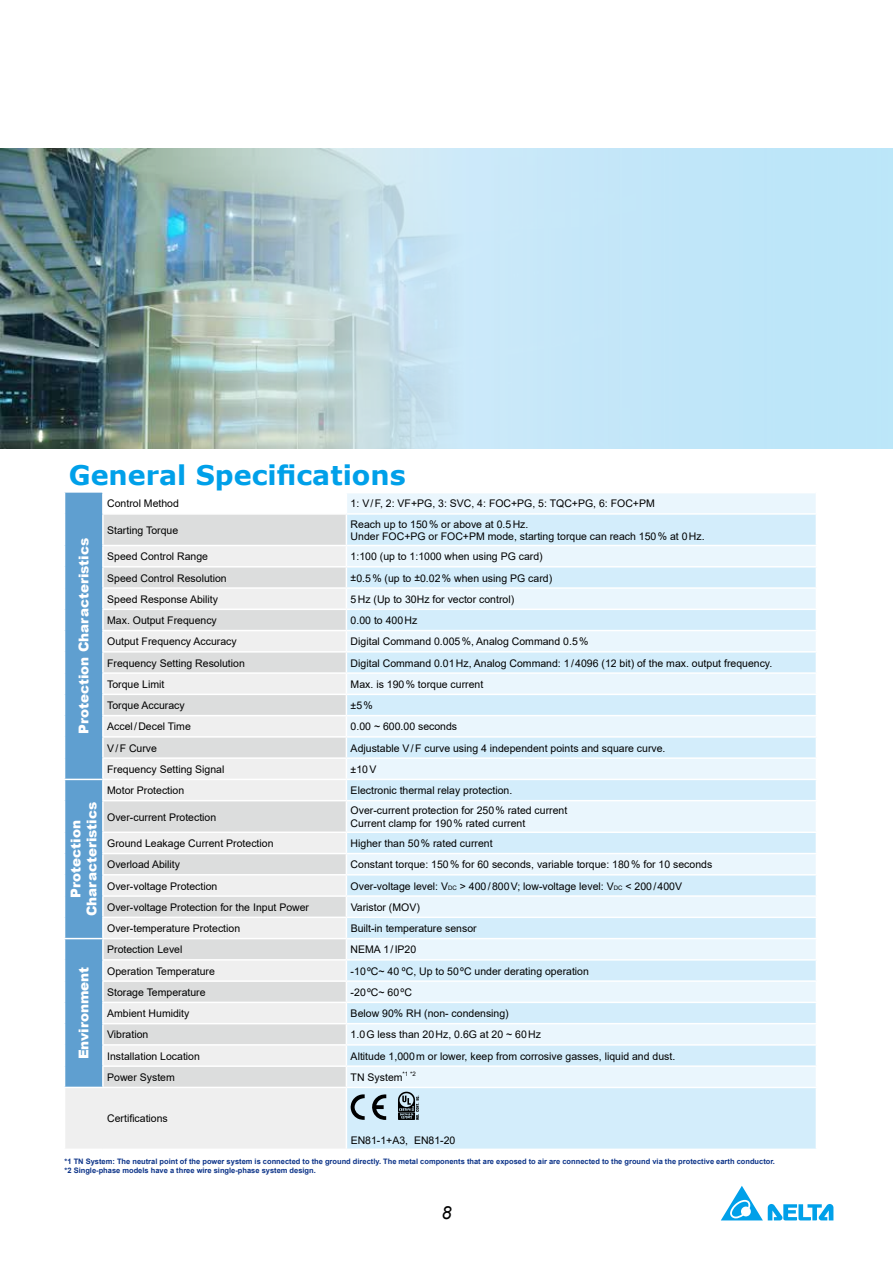
<style>
.page{position:relative;width:893px;height:1263px;background:#fff}
.page>*{position:absolute;margin:0;border:0;box-sizing:border-box;transform-origin:0 0}
.t1{font:700 27px "Verdana";color:#00a0e9}
.t2{font:italic 18px "Arial";color:#000}
.t3{font:900 13.5px/16.2px "Arial";color:#fff;text-align:center}
.t4{font:10.5px/12.6px "Arial";color:#000}
.t5{font:700 7.5px/9px "Arial";color:#0c3388}
.t6{font:6.15px "Arial";color:#000}
.s1{font-size:6.15px}
</style>
<div class="page">
<svg style="left:721px;top:1186px;width:112px;height:34px"></svg>
<div style="left:0;top:149px;width:893px;height:300px;background:#c0e6f9"></div>
<img style="left:0;top:149px;width:533px;height:300px">
<div style="left:347px;top:493px;width:469px;height:20px;background:#eaf6fd"></div>
<div style="left:104px;top:515px;width:242px;height:30px;background:#dcdddd"></div>
<svg style="left:347px;top:515px;width:469px;height:633px;background:#ddf1fb"></svg>
<svg style="left:65px;top:546px;width:281px;height:602px;fill:#efefef"></svg>
<hr style="left:346px;top:545px;width:471px;height:1px;background:#fff">
<hr style="left:346px;top:566px;width:471px;height:1px;background:#fff">
<hr style="left:346px;top:587px;width:471px;height:2px;background:#fff">
<hr style="left:346px;top:608px;width:471px;height:2px;background:#fff">
<hr style="left:346px;top:630px;width:471px;height:1px;background:#fff">
<hr style="left:346px;top:651px;width:471px;height:2px;background:#fff">
<hr style="left:346px;top:672px;width:471px;height:2px;background:#fff">
<hr style="left:346px;top:694px;width:471px;height:1px;background:#fff">
<hr style="left:346px;top:715px;width:471px;height:1px;background:#fff">
<hr style="left:346px;top:736px;width:471px;height:2px;background:#fff">
<hr style="left:346px;top:757px;width:471px;height:2px;background:#fff">
<hr style="left:346px;top:779px;width:471px;height:1px;background:#fff">
<hr style="left:346px;top:800px;width:471px;height:1px;background:#fff">
<hr style="left:346px;top:831px;width:471px;height:2px;background:#fff">
<hr style="left:346px;top:853px;width:471px;height:1px;background:#fff">
<hr style="left:346px;top:874px;width:471px;height:1px;background:#fff">
<hr style="left:346px;top:895px;width:471px;height:2px;background:#fff">
<hr style="left:346px;top:916px;width:471px;height:2px;background:#fff">
<hr style="left:346px;top:938px;width:471px;height:1px;background:#fff">
<hr style="left:346px;top:959px;width:471px;height:1px;background:#fff">
<hr style="left:346px;top:980px;width:471px;height:2px;background:#fff">
<hr style="left:346px;top:1002px;width:471px;height:1px;background:#fff">
<hr style="left:346px;top:1023px;width:471px;height:1px;background:#fff">
<hr style="left:346px;top:1044px;width:471px;height:2px;background:#fff">
<hr style="left:346px;top:1065px;width:471px;height:2px;background:#fff">
<hr style="left:346px;top:1087px;width:471px;height:1px;background:#fff">
<hr style="left:102px;top:566px;width:244px;height:1px;background:#fff">
<hr style="left:102px;top:587px;width:244px;height:2px;background:#fff">
<hr style="left:102px;top:608px;width:244px;height:2px;background:#fff">
<hr style="left:102px;top:630px;width:244px;height:1px;background:#fff">
<hr style="left:102px;top:651px;width:244px;height:2px;background:#fff">
<hr style="left:102px;top:672px;width:244px;height:2px;background:#fff">
<hr style="left:102px;top:694px;width:244px;height:1px;background:#fff">
<hr style="left:102px;top:715px;width:244px;height:1px;background:#fff">
<hr style="left:102px;top:736px;width:244px;height:2px;background:#fff">
<hr style="left:102px;top:757px;width:244px;height:2px;background:#fff">
<hr style="left:103px;top:779px;width:243px;height:1px;background:#fff">
<hr style="left:102px;top:800px;width:244px;height:1px;background:#fff">
<hr style="left:102px;top:831px;width:244px;height:2px;background:#fff">
<hr style="left:102px;top:853px;width:244px;height:1px;background:#fff">
<hr style="left:102px;top:874px;width:244px;height:1px;background:#fff">
<hr style="left:102px;top:895px;width:244px;height:2px;background:#fff">
<hr style="left:102px;top:916px;width:244px;height:2px;background:#fff">
<hr style="left:103px;top:938px;width:243px;height:1px;background:#fff">
<hr style="left:102px;top:959px;width:244px;height:1px;background:#fff">
<hr style="left:102px;top:980px;width:244px;height:2px;background:#fff">
<hr style="left:102px;top:1002px;width:244px;height:1px;background:#fff">
<hr style="left:102px;top:1023px;width:244px;height:1px;background:#fff">
<svg style="left:64px;top:493px;width:40px;height:594px;background:#73abd5"></svg>
<hr style="left:102px;top:1044px;width:244px;height:2px;background:#fff">
<hr style="left:102px;top:1065px;width:244px;height:2px;background:#fff">
<hr style="left:103px;top:1087px;width:243px;height:1px;background:#fff">
<hr style="left:64px;top:1087px;width:39px;height:1px;background:#fff">
<svg style="left:371px;top:1094px;width:15px;height:26px"></svg>
<svg style="left:351px;top:1094px;width:14px;height:26px"></svg>
<svg style="left:398px;top:1092px;width:21px;height:28px"></svg>
<h1 class="t1" style="left:69px;top:456px;width:338px">General Specifications</h1>
<p class="t3" style="left:75px;top:734px;width:198px;rotate:-90deg">Protection Characteristics</p>
<p class="t3" style="left:67px;top:916px;width:116px;rotate:-90deg">Protection<br>Characteristics</p>
<p class="t4" style="left:107px;top:497px;width:73px">Control Method</p>
<p class="t4" style="left:351px;top:497px;width:306px">1: V / F, 2: VF+PG, 3: SVC, 4: FOC+PG, 5: TQC+PG, 6: FOC+PM</p>
<p class="t4" style="left:107px;top:524px;width:73px">Starting Torque</p>
<p class="t4" style="left:351px;top:517px;width:355px">Reach up to 150 % or above at 0.5 Hz.<br>Under FOC+PG or FOC+PM mode, starting torque can reach 150 % at 0 Hz.</p>
<p class="t4" style="left:107px;top:550px;width:102px">Speed Control Range</p>
<p class="t4" style="left:351px;top:550px;width:194px">1:100 (up to 1:1000 when using PG card)</p>
<p class="t4" style="left:107px;top:571px;width:121px">Speed Control Resolution</p>
<p class="t4" style="left:351px;top:571px;width:203px">±0.5 % (up to ±0.02 % when using PG card)</p>
<p class="t4" style="left:107px;top:593px;width:112px">Speed Response Ability</p>
<p class="t4" style="left:351px;top:593px;width:165px">5 Hz (Up to 30Hz for vector control)</p>
<p class="t4" style="left:107px;top:614px;width:111px">Max. Output Frequency</p>
<p class="t4" style="left:351px;top:614px;width:68px">0.00 to 400 Hz</p>
<p class="t4" style="left:107px;top:635px;width:131px">Output Frequency Accuracy</p>
<p class="t4" style="left:351px;top:635px;width:239px">Digital Command 0.005 %, Analog Command 0.5 %</p>
<p class="t4" style="left:107px;top:656px;width:139px">Frequency Setting Resolution</p>
<p class="t4" style="left:351px;top:656px;width:423px">Digital Command 0.01 Hz, Analog Command: 1 / 4096 (12 bit) of the max. output frequency.</p>
<p class="t4" style="left:107px;top:678px;width:59px">Torque Limit</p>
<p class="t4" style="left:351px;top:678px;width:134px">Max. is 190 % torque current</p>
<p class="t4" style="left:107px;top:699px;width:79px">Torque Accuracy</p>
<p class="t4" style="left:351px;top:699px;width:24px">±5 %</p>
<p class="t4" style="left:107px;top:720px;width:85px">Accel / Decel Time</p>
<p class="t4" style="left:351px;top:720px;width:108px">0.00 ~ 600.00 seconds</p>
<p class="t4" style="left:107px;top:741px;width:51px">V / F Curve</p>
<p class="t4" style="left:351px;top:741px;width:316px">Adjustable V / F curve using 4 independent points and square curve.</p>
<p class="t4" style="left:107px;top:763px;width:119px">Frequency Setting Signal</p>
<p class="t4" style="left:351px;top:763px;width:27px">±10 V</p>
<p class="t4" style="left:107px;top:784px;width:79px">Motor Protection</p>
<p class="t4" style="left:351px;top:784px;width:163px">Electronic thermal relay protection.</p>
<p class="t4" style="left:107px;top:810px;width:111px">Over-current Protection</p>
<p class="t4" style="left:351px;top:804px;width:218px">Over-current protection for 250 % rated current<br>Current clamp for 190 % rated current</p>
<p class="t4" style="left:107px;top:837px;width:168px">Ground Leakage Current Protection</p>
<p class="t4" style="left:351px;top:837px;width:143px">Higher than 50 % rated current</p>
<p class="t4" style="left:107px;top:858px;width:74px">Overload Ability</p>
<p class="t4" style="left:351px;top:858px;width:363px">Constant torque: 150 % for 60 seconds, variable torque: 180 % for 10 seconds</p>
<p class="t4" style="left:107px;top:879px;width:112px">Over-voltage Protection</p>
<p class="t4" style="left:351px;top:879px;width:333px">Over-voltage level: V<span class="s1">DC</span> &gt; 400 / 800 V; low-voltage level: V<span class="s1">DC</span> &lt; 200 / 400V</p>
<p class="t4" style="left:107px;top:901px;width:203px">Over-voltage Protection for the Input Power</p>
<p class="t4" style="left:351px;top:901px;width:71px">Varistor (MOV)</p>
<p class="t4" style="left:107px;top:922px;width:135px">Over-temperature Protection</p>
<p class="t4" style="left:351px;top:922px;width:128px">Built-in temperature sensor</p>
<p class="t4" style="left:107px;top:943px;width:77px">Protection Level</p>
<p class="t4" style="left:351px;top:943px;width:67px">NEMA 1 / IP20</p>
<p class="t4" style="left:107px;top:964px;width:109px">Operation Temperature</p>
<p class="t4" style="left:351px;top:964px;width:240px">-10 ºC~ 40 ºC, Up to 50 ºC under derating operation</p>
<p class="t4" style="left:107px;top:986px;width:100px">Storage Temperature</p>
<p class="t4" style="left:351px;top:986px;width:63px">-20 ºC~ 60 ºC</p>
<p class="t4" style="left:107px;top:1007px;width:84px">Ambient Humidity</p>
<p class="t4" style="left:351px;top:1007px;width:160px">Below 90% RH (non- condensing)</p>
<p class="t4" style="left:107px;top:1028px;width:43px">Vibration</p>
<p class="t4" style="left:351px;top:1028px;width:192px">1.0 G less than 20 Hz, 0.6G at 20 ~ 60 Hz</p>
<p class="t4" style="left:107px;top:1049px;width:94px">Installation Location</p>
<p class="t4" style="left:351px;top:1049px;width:326px">Altitude 1,000 m or lower, keep from corrosive gasses, liquid and dust.</p>
<p class="t4" style="left:107px;top:1071px;width:69px">Power System</p>
<p class="t4" style="left:351px;top:1071px;width:53px">TN System</p>
<p class="t6" style="left:403px;top:1069px;width:15px">*1 *2</p>
<p class="t4" style="left:107px;top:1112px;width:62px">Certifications</p>
<p class="t4" style="left:351px;top:1134px;width:106px">EN81-1+A3, EN81-20</p>
<p class="t5" style="left:65px;top:1156px;width:712px">*1 TN System: The neutral point of the power system is connected to the ground directly. The metal components that are exposed to air are connected to the ground via the protective earth conductor. *2 Single-phase models have a three wire single-phase system design.</p>
<p class="t3" style="left:75px;top:1059px;width:94px;rotate:-90deg">Environment</p>
<h2 class="t2" style="left:441px;top:1201px;width:12px">8</h2>
</div>
